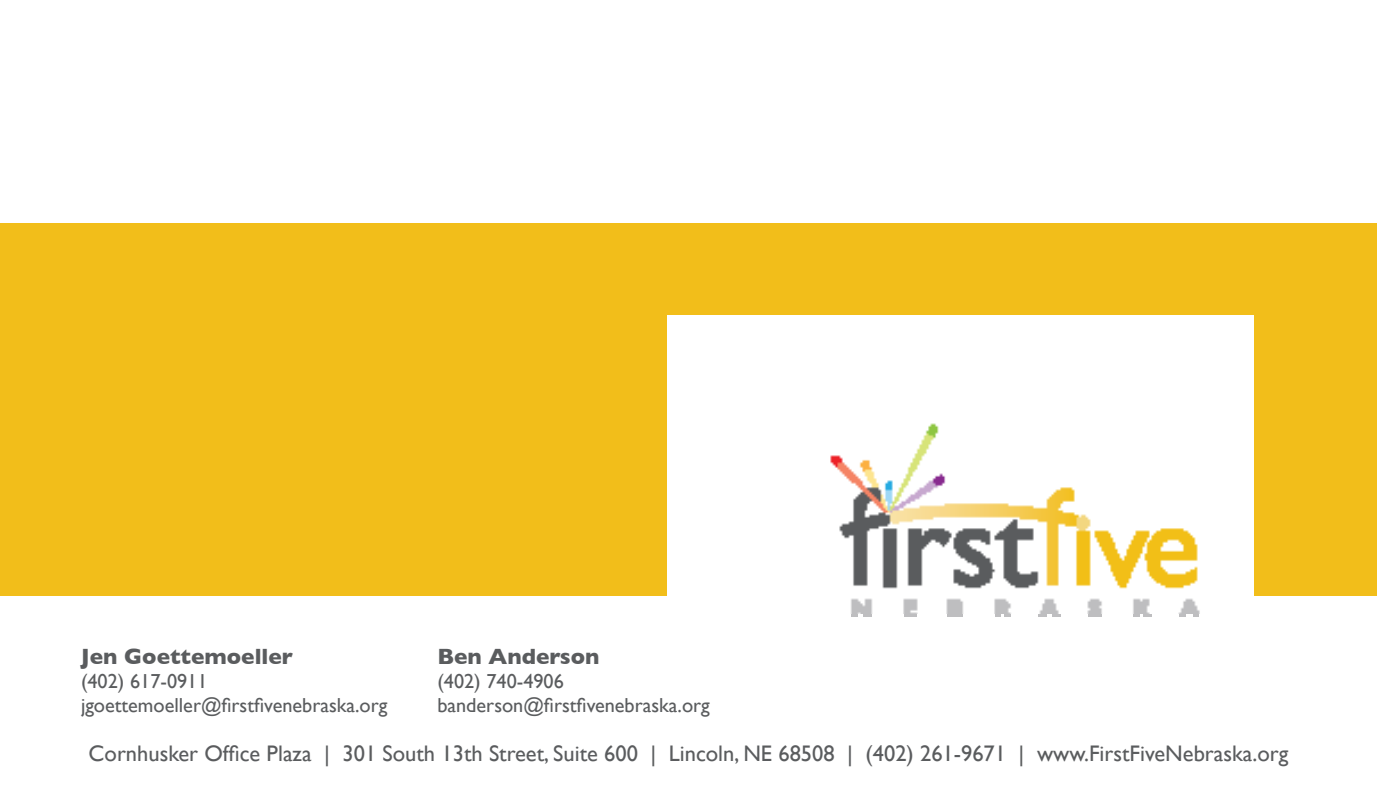
<style>
.page{position:relative;width:1377px;height:810px;background:#fff}
.page>*{position:absolute;margin:0;border:0;box-sizing:border-box;transform-origin:0 0}
.t1{font:22.5px "Gill Sans";color:#5a5c5e}
.t2{font:700 22.5px "Gill Sans";color:#5a5c5e}
.t3{font:20.25px/24.3px "Gill Sans";color:#5a5c5e}
</style>
<div class="page">
<div style="left:0;top:224px;width:1377px;height:372px;background:#f2be1a"></div>
<img style="left:668px;top:315px;width:585px;height:302px">
<p class="t2" style="left:81px;top:643px;width:213px">Jen Goettemoeller</p>
<p class="t3" style="left:81px;top:669px;width:308px">(402) 617-0911 jgoettemoeller@firstfivenebraska.org</p>
<p class="t2" style="left:437px;top:643px;width:164px">Ben Anderson</p>
<p class="t3" style="left:437px;top:669px;width:274px">(402) 740-4906 banderson@firstfivenebraska.org</p>
<p class="t1" style="left:89px;top:740px;width:1201px">Cornhusker Office Plaza | 301 South 13th Street, Suite 600 | Lincoln, NE 68508 | (402) 261-9671 | www.FirstFiveNebraska.org</p>
</div>
